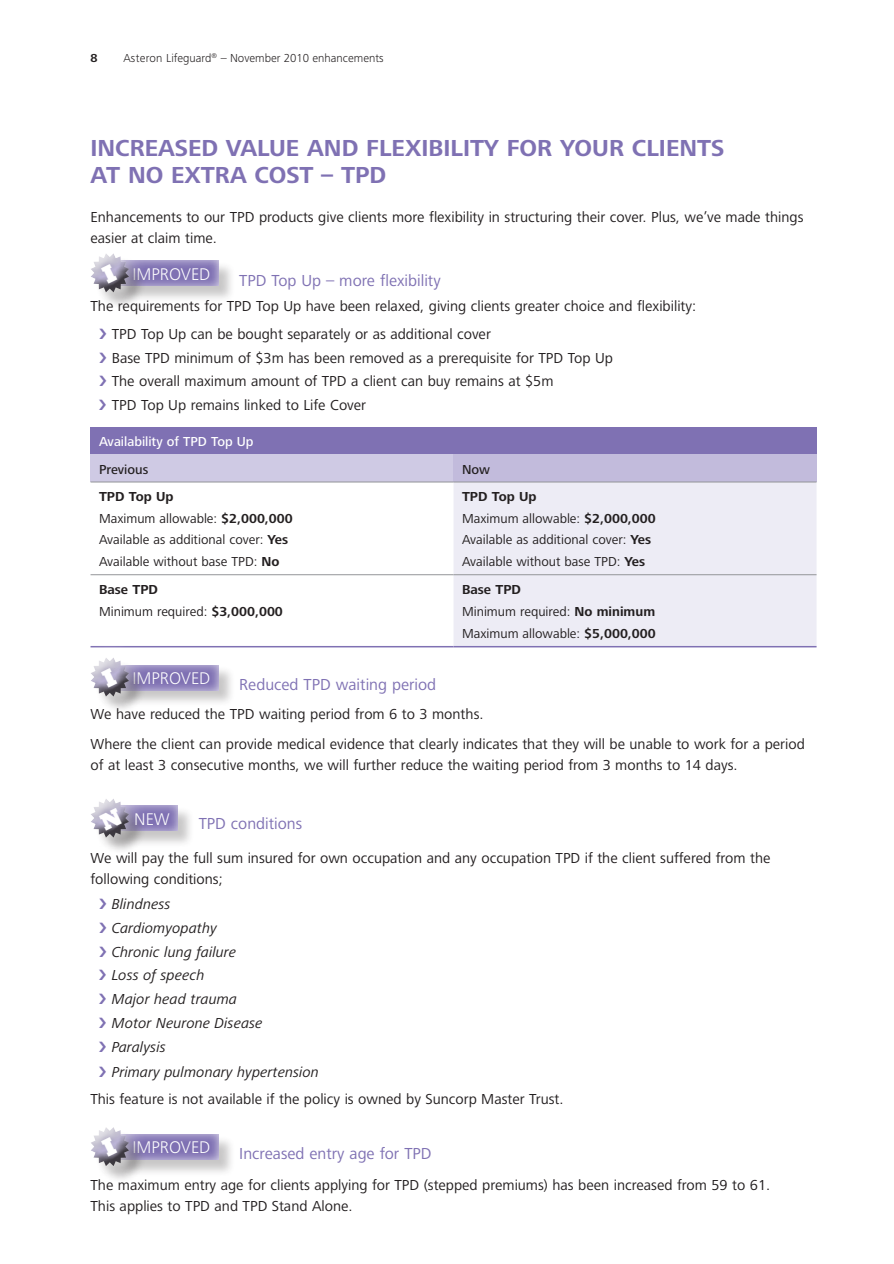
<style>
.page{position:relative;width:894px;height:1264px;background:#fff}
.page>*{position:absolute;margin:0;border:0;box-sizing:border-box;transform-origin:0 0}
.t1{font:700 24px/27px "Frutiger Next LT";color:#7f71b3}
.t2{font:300 17.55px "Frutiger Next LT";color:#fff}
.t3{font:16.5px "Frutiger Next LT";color:#7f71b3}
.t4{font:15px/21px "Frutiger Next LT";color:#231f20}
.t5{font:italic 15px/23.7px "Frutiger Next LT";color:#231f20}
.t6{font:13.5px/22.2px "Frutiger Next LT";color:#231f20}
.t7{font:700 13.5px/22.2px "Frutiger Next LT";color:#231f20}
.t8{font:500 13.5px "Frutiger Next LT";color:#fff}
.t9{font:500 13.5px "Frutiger Next LT";color:#231f20}
.t10{font:300 12px "Frutiger Next LT";color:#231f20}
.t11{font:700 12px "Frutiger Next LT";color:#231f20}
.s1{font-weight:400}
.s2{font-weight:700}
</style>
<div class="page">
<div style="left:119px;top:261px;width:116px;height:42px;background:#231f20;opacity:.25"></div>
<div style="left:116px;top:258px;width:103px;height:28px;background:#fff;opacity:.75"></div>
<svg style="left:102px;top:258px;width:45px;height:47px"></svg>
<div style="left:89px;top:257px;width:42px;height:36px;background:#231f20;opacity:.75"></div>
<div style="left:90px;top:427px;width:726px;height:27px;background:#7f71b3"></div>
<div style="left:90px;top:454px;width:363px;height:28px;background:#cfcae4"></div>
<div style="left:453px;top:454px;width:363px;height:28px;background:#c2bbdc"></div>
<div style="left:453px;top:483px;width:363px;height:163px;background:#edecf5"></div>
<hr style="left:90px;top:482px;width:363px;height:1px;background:#939598">
<hr style="left:90px;top:574px;width:363px;height:1px;background:#939598">
<hr style="left:90px;top:646px;width:363px;height:1px;background:#7f71b3">
<hr style="left:453px;top:482px;width:363px;height:1px;background:#939598">
<hr style="left:453px;top:574px;width:363px;height:1px;background:#939598">
<hr style="left:453px;top:646px;width:363px;height:1px;background:#7f71b3">
<div style="left:119px;top:665px;width:116px;height:42px;background:#231f20;opacity:.25"></div>
<div style="left:116px;top:662px;width:103px;height:28px;background:#fff;opacity:.75"></div>
<svg style="left:90px;top:646px;width:57px;height:63px"></svg>
<div style="left:89px;top:655px;width:42px;height:32px;background:#fff"></div>
<div style="left:89px;top:661px;width:42px;height:36px;background:#231f20;opacity:.75"></div>
<div style="left:104px;top:806px;width:91px;height:42px;background:#231f20;opacity:.25"></div>
<div style="left:101px;top:803px;width:77px;height:28px;background:#fff;opacity:.75"></div>
<svg style="left:102px;top:803px;width:45px;height:47px"></svg>
<div style="left:89px;top:802px;width:42px;height:36px;background:#231f20;opacity:.75"></div>
<div style="left:119px;top:1135px;width:116px;height:42px;background:#231f20;opacity:.25"></div>
<div style="left:116px;top:1131px;width:103px;height:29px;background:#fff;opacity:.75"></div>
<svg style="left:102px;top:1131px;width:45px;height:48px"></svg>
<div style="left:89px;top:1130px;width:42px;height:36px;background:#231f20;opacity:.75"></div>
<svg style="left:90px;top:253px;width:39px;height:39px"></svg>
<svg style="left:90px;top:658px;width:39px;height:38px"></svg>
<svg style="left:90px;top:799px;width:39px;height:38px"></svg>
<svg style="left:90px;top:1127px;width:39px;height:39px"></svg>
<p class="t11" style="left:90px;top:51px;width:9px">8</p>
<p class="t10" style="left:123px;top:51px;width:262px">Asteron Lifeguard<sup>®</sup> – November 2010 enhancements</p>
<h1 class="t1" style="left:90px;top:134px;width:635px">INCREASED VALUE AND FLEXIBILITY FOR YOUR CLIENTS<br>AT NO EXTRA COST – TPD</h1>
<p class="t4" style="left:90px;top:207px;width:714px">Enhancements to our TPD products give clients more flexibility in structuring their cover. Plus, we’ve made things easier at claim time.</p>
<p class="t2" style="left:132px;top:264px;width:80px">IMPROVED</p>
<p class="t3" style="left:239px;top:271px;width:203px">TPD Top Up – more flexibility</p>
<p class="t4" style="left:112px;top:292px;width:586px;line-height:28px;text-indent:-21px">The requirements for TPD Top Up have been relaxed, giving clients greater choice and flexibility:<br>TPD Top Up can be bought separately or as additional cover</p>
<p class="t4" style="left:112px;top:346px;width:502px;line-height:23.7px">Base TPD minimum of $3m has been removed as a prerequisite for TPD Top Up<br>The overall maximum amount of TPD a client can buy remains at $5m<br>TPD Top Up remains linked to Life Cover</p>
<p class="t8" style="left:99px;top:434px;width:156px">Availability of TPD Top Up</p>
<p class="t9" style="left:99px;top:461px;width:51px">Previous</p>
<p class="t9" style="left:462px;top:461px;width:30px">Now</p>
<p class="t7" style="left:99px;top:485px;width:195px">TPD Top Up<br><span class="s1">Maximum allowable:</span> $2,000,000</p>
<p class="t6" style="left:99px;top:528px;width:190px">Available as additional cover: <span class="s2">Yes<br></span>Available without base TPD: <span class="s2">No</span></p>
<p class="t7" style="left:462px;top:485px;width:195px">TPD Top Up<br><span class="s1">Maximum allowable:</span> $2,000,000</p>
<p class="t6" style="left:462px;top:528px;width:190px">Available as additional cover: <span class="s2">Yes<br></span>Available without base TPD: <span class="s2">Yes</span></p>
<p class="t7" style="left:99px;top:578px;width:185px">Base TPD<br><span class="s1">Minimum required:</span> $3,000,000</p>
<p class="t6" style="left:462px;top:578px;width:195px"><span class="s2">Base TPD<br></span>Minimum required: <span class="s2">No minimum<br></span>Maximum allowable: <span class="s2">$5,000,000</span></p>
<p class="t2" style="left:132px;top:668px;width:80px">IMPROVED</p>
<p class="t3" style="left:239px;top:675px;width:198px">Reduced TPD waiting period</p>
<p class="t4" style="left:90px;top:699px;width:715px;line-height:29.5px">We have reduced the TPD waiting period from 6 to 3 months.<br>Where the client can provide medical evidence that clearly indicates that they will be unable to work for a period</p>
<p class="t4" style="left:90px;top:754px;width:648px">of at least 3 consecutive months, we will further reduce the waiting period from 3 months to 14 days.</p>
<p class="t2" style="left:134px;top:809px;width:37px">NEW</p>
<p class="t3" style="left:199px;top:814px;width:105px">TPD conditions</p>
<p class="t4" style="left:90px;top:847px;width:681px">We will pay the full sum insured for own occupation and any occupation TPD if the client suffered from the following conditions;</p>
<p class="t5" style="left:112px;top:892px;width:152px">Blindness<br>Cardiomyopathy<br>Chronic lung failure<br>Loss of speech<br>Major head trauma<br>Motor Neurone Disease<br>Paralysis</p>
<p class="t5" style="left:112px;top:1060px;width:209px">Primary pulmonary hypertension</p>
<p class="t4" style="left:90px;top:1088px;width:474px">This feature is not available if the policy is owned by Suncorp Master Trust.</p>
<p class="t2" style="left:132px;top:1137px;width:80px">IMPROVED</p>
<p class="t3" style="left:239px;top:1144px;width:194px">Increased entry age for TPD</p>
<p class="t4" style="left:90px;top:1174px;width:681px">The maximum entry age for clients applying for TPD (stepped premiums) has been increased from 59 to 61.<br>This applies to TPD and TPD Stand Alone.</p>
</div>
